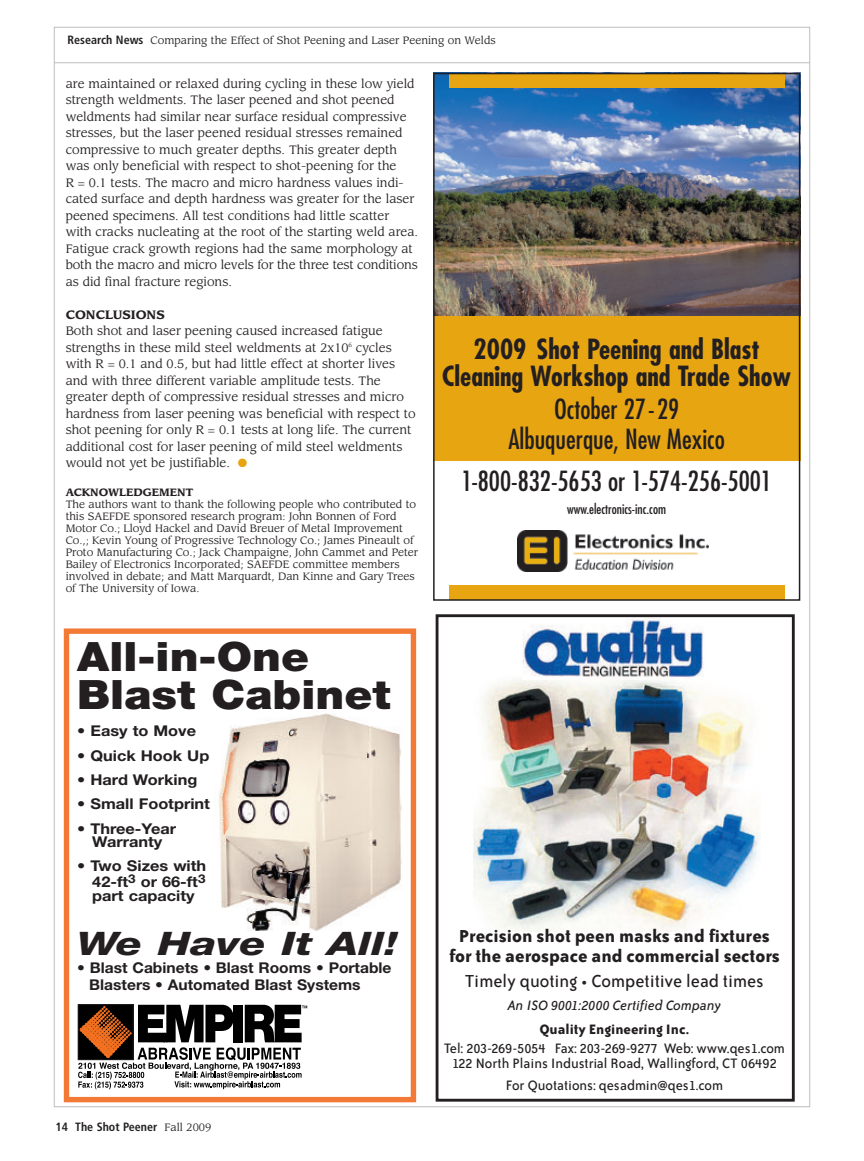
<style>
.page{position:relative;width:864px;height:1161px;background:#fff}
.page>*{position:absolute;margin:0;border:0;box-sizing:border-box;transform-origin:0 0}
.t1{font:40.5px/37.8px "Helvetica Neue Black+WXSALE";color:#231f20;scale:1.1 1}
.t2{font:32.4px "Helvetica Neue Heavy Italic+SVWDBL";color:#231f20;scale:1.35 1}
.t3{font:condensed 27px/30px "Futura";color:#231f20;text-align:center}
.t4{font:700 condensed 27px/27px "Futura";color:#231f20;text-align:center}
.t5{font:19.95px/20px "Bailey Sans ITC Bold+SQPKIM";color:#231f20;text-align:center}
.t6{font:19.95px "Bailey Sans ITC Book+DJZXDE";color:#231f20}
.t7{font:15.6px/15.8px "Bailey Sans ITC Book+DJZXDE";color:#231f20;text-align:center}
.t8{font:15.6px "Bailey Sans ITC Book Italic+IWQMWX";color:#231f20}
.t9{font:15.6px "Bailey Sans ITC Bold+SQPKIM";color:#231f20}
.t10{font:14.85px/15.1px "Helvetica Neue Bold+SJBAHA";color:#231f20;text-align:center;scale:1.1 1}
.t11{font:14.85px/17.5px "Helvetica Neue Bold+SJBAHA";color:#231f20;scale:1.05 1}
.t12{font:condensed 13.5px "Futura";color:#231f20}
.t13{font:12px/16.5px "Leawood";color:#231f20}
.t14{font:700 condensed 12px "Frutiger";color:#231f20}
.t15{font:700 12px "Leawood";color:#231f20}
.t16{font:10.5px/12px "Leawood";color:#231f20}
.t17{font:700 10.5px "Leawood";color:#231f20}
.s1{font-family:"Frutiger";font-weight:700;font-stretch:condensed;font-size:12px}
.s2{font-family:"Frutiger";font-weight:700;font-stretch:condensed;font-size:12px;color:#fff}
.s3{color:#fff}
.s4{color:#e7a512}
.s5{font-family:"Leawood";font-weight:400;font-stretch:normal;font-size:10.5px}
</style>
<div class="page">
<hr style="left:54px;top:62px;width:756px;height:1px;background:#bcbdc0">
<div style="left:433px;top:314px;width:367px;height:147px;background:#e7a512"></div>
<img style="left:436px;top:76px;width:361px;height:240px">
<div style="left:449px;top:73px;width:336px;height:15px;background:#e7a512"></div>
<div style="left:449px;top:585px;width:336px;height:15px;background:#e7a512"></div>
<div style="left:433px;top:73px;width:367px;height:528px;border:2px solid #231f20"></div>
<div style="left:64px;top:628px;width:352px;height:474px;border:5px solid #f37937"></div>
<svg style="left:78px;top:1005px;width:229px;height:84px"></svg>
<img style="left:219px;top:709px;width:183px;height:222px">
<img style="left:473px;top:680px;width:286px;height:251px">
<img style="left:522px;top:618px;width:182px;height:59px">
<div style="left:436px;top:614px;width:359px;height:488px;border:3px solid #231f20"></div>
<img style="left:517px;top:530px;width:191px;height:42px">
<p class="t16" style="left:68px;top:35px;width:512px"><span class="s1">Research News</span> Comparing the Effect of Shot Peening and Laser Peening on Welds<span class="s2">Feature Story</span> <span class="s3">A</span></p>
<p class="t13" style="left:66px;top:76px;width:354px">are maintained or relaxed during cycling in these low yield strength weldments. The laser peened and shot peened weldments had similar near surface residual compressive stresses, but the laser peened residual stresses remained compressive to much greater depths. This greater depth was only beneficial with respect to shot-peening for the<br>R = 0.1 tests. The macro and micro hardness values indi&shy;cated surface and depth hardness was greater for the laser peened specimens. All test conditions had little scatter with cracks nucleating at the root of the starting weld area.<br>Fatigue crack growth regions had the same morphology at both the macro and micro levels for the three test conditions as did final fracture regions.</p>
<p class="t15" style="left:66px;top:309px;width:100px">CONCLUSIONS</p>
<p class="t13" style="left:66px;top:324px;width:351px">Both shot and laser peening caused increased fatigue strengths in these mild steel weldments at 2x10<sup>6</sup> cycles with R = 0.1 and 0.5, but had little effect at shorter lives and with three different variable amplitude tests. The greater depth of compressive residual stresses and micro hardness from laser peening was beneficial with respect to shot peening for only R = 0.1 tests at long life. The current additional cost for laser peening of mild steel weldments would not yet be justifiable. <span class="s4">●</span></p>
<p class="t17" style="left:66px;top:487px;width:129px">ACKNOWLEDGEMENT</p>
<p class="t16" style="left:66px;top:499px;width:354px">The authors want to thank the following people who contributed to this SAEFDE sponsored research program: John Bonnen of Ford Motor Co.; Lloyd Hackel and David Breuer of Metal Improvement Co.,; Kevin Young of Progressive Technology Co.; James Pineault of Proto Manufacturing Co.; Jack Champaigne, John Cammet and Peter Bailey of Electronics Incorporated; SAEFDE committee members involved in debate; and Matt Marquardt, Dan Kinne and Gary Trees of The University of Iowa.</p>
<h1 class="t1" style="left:77px;top:641px;width:286px">All-in-One<br>Blast Cabinet</h1>
<p class="t10" style="left:77px;top:725px;width:109px">• Easy to Move</p>
<p class="t10" style="left:77px;top:749px;width:122px">• Quick Hook Up</p>
<p class="t10" style="left:77px;top:774px;width:111px">• Hard Working</p>
<p class="t10" style="left:77px;top:798px;width:122px">• Small Footprint</p>
<p class="t10" style="left:77px;top:823px;width:91px;line-height:13.4px">• Three-Year<br>Warranty</p>
<p class="t10" style="left:92px;top:860px;width:105px;text-align:justify;text-indent:-15px">• Two Sizes with 42-ft<sup>3</sup> or 66-ft<sup>3 </sup>part capacity</p>
<h2 class="t2" style="left:77px;top:932px;width:239px">We Have It All!</h2>
<p class="t11" style="left:89px;top:960px;width:289px;text-indent:-12px">• Blast Cabinets • Blast Rooms • Portable<br>Blasters • Automated Blast Systems</p>
<p class="t14" style="left:56px;top:1122px;width:157px">14 The Shot Peener <span class="s5">Fall 2009</span></p>
<h3 class="t4" style="left:442px;top:338px;width:350px">2009 Shot Peening and Blast<br>Cleaning Workshop and Trade Show</h3>
<h3 class="t3" style="left:508px;top:396px;width:218px">October 27-29<br>Albuquerque, New Mexico</h3>
<h3 class="t3" style="left:461px;top:468px;width:312px">1-800-832-5653 or 1-574-256-5001</h3>
<p class="t12" style="left:567px;top:502px;width:100px">www.electronics-inc.com</p>
<h3 class="t5" style="left:449px;top:927px;width:332px">Precision shot peen masks and fixtures for the aerospace and commercial sectors</h3>
<h3 class="t6" style="left:465px;top:974px;width:301px">Timely quoting • Competitive lead times</h3>
<h3 class="t8" style="left:508px;top:999px;width:215px">An ISO 9001:2000 Certified Company</h3>
<h3 class="t9" style="left:540px;top:1024px;width:151px">Quality Engineering Inc.</h3>
<h3 class="t7" style="left:444px;top:1041px;width:343px">Tel: 203-269-5054 Fax: 203-269-9277 Web: www.qes1.com<br>122 North Plains Industrial Road, Wallingford, CT 06492</h3>
<h3 class="t7" style="left:506px;top:1078px;width:219px">For Quotations: qesadmin@qes1.com</h3>
</div>
